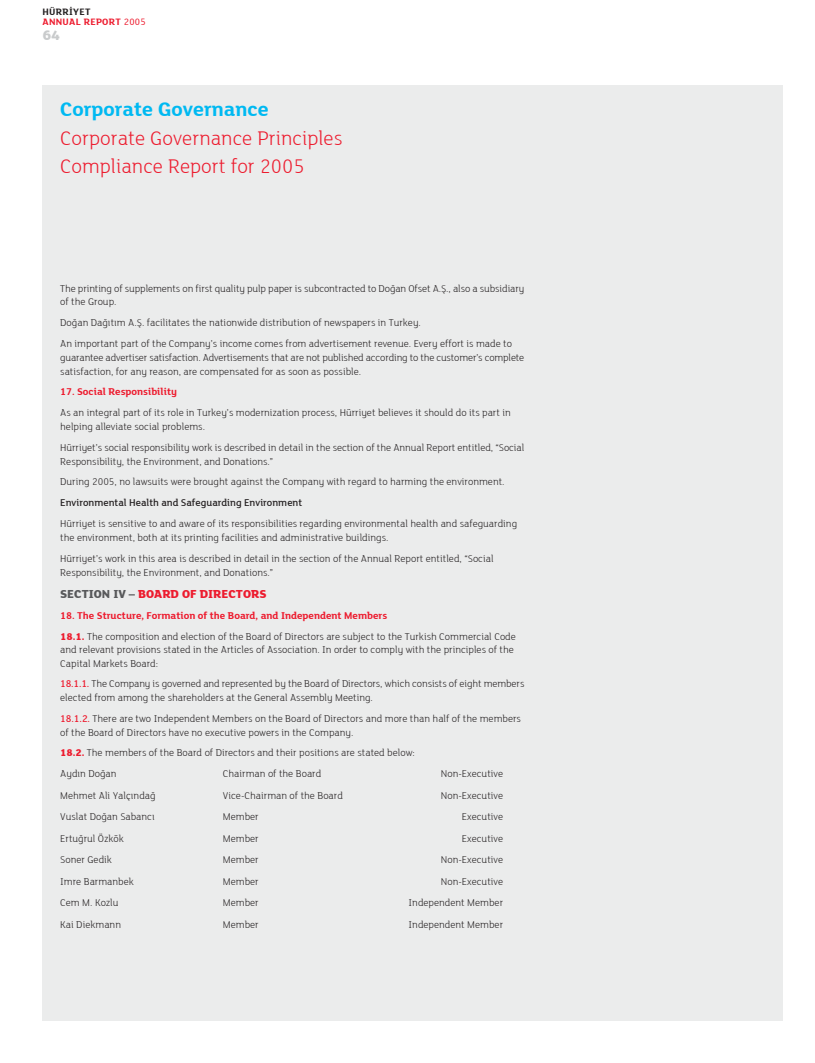
<style>
.page{position:relative;width:815px;height:1063px;background:#fff}
.page>*{position:absolute;margin:0;border:0;box-sizing:border-box;transform-origin:0 0}
.t1{font:300 21.25px/28.8px "FS Lola";color:#ed1b2e}
.t2{font:700 21.25px "FS Lola";color:#00b9f2}
.t3{font:800 15px "FS Lola";color:#c9cbcc}
.t4{font:800 12.5px "FS Lola";color:#ed1b2e}
.t5{font:300 10.62px/13.8px "FS Lola";color:#231f20}
.t6{font:500 10.62px "FS Lola";color:#231f20}
.t7{font:700 10.62px "FS Lola";color:#ed1b2e}
.t8{font:700 10px/10px "FS Lola";letter-spacing:.03em;color:#ed1b2e}
.s1{color:#231f20}
.s2{font-weight:400}
.s3{color:#58595b}
.s4{font-weight:700;color:#ed1b2e}
.s5{font-weight:800;color:#ed1b2e}
.s6{font-weight:500;color:#ed1b2e}
</style>
<div class="page">
<div style="left:43px;top:85px;width:740px;height:935px;background:#ebecec"></div>
<p class="t8" style="left:43px;top:6px;width:105px"><span class="s1">HÜRR‹YET<br></span>ANNUAL REPORT <span class="s2">2005</span></p>
<h2 class="t3" style="left:43px;top:24px;width:19px">64</h2>
<h1 class="t2" style="left:60px;top:94px;width:210px">Corporate Governance</h1>
<h1 class="t1" style="left:60px;top:122px;width:284px">Corporate Governance Principles<br>Compliance Report for 2005</h1>
<p class="t5" style="left:60px;top:281px;width:466px">The printing of supplements on first quality pulp paper is subcontracted to Do¤an Ofset A.fi., also a subsidiary of the Group.</p>
<p class="t5" style="left:60px;top:312px;width:453px;line-height:20.9px">Do¤an Da¤›t›m A.fi. facilitates the nationwide distribution of newspapers in Turkey.<br>An important part of the Company’s income comes from advertisement revenue. Every effort is made to</p>
<p class="t5" style="left:60px;top:350px;width:466px">guarantee advertiser satisfaction. Advertisements that are not published according to the customer’s complete satisfaction, for any reason, are compensated for as soon as possible.</p>
<p class="t7" style="left:60px;top:384px;width:118px">17. Social Responsibility</p>
<p class="t5" style="left:60px;top:405px;width:452px">As an integral part of its role in Turkey’s modernization process, Hürriyet believes it should do its part in helping alleviate social problems.</p>
<p class="t5" style="left:60px;top:440px;width:466px">Hürriyet’s social responsibility work is described in detail in the section of the Annual Report entitled, “Social<br>Responsibility, the Environment, and Donations.”</p>
<p class="t5" style="left:60px;top:475px;width:446px">During 2005, no lawsuits were brought against the Company with regard to harming the environment.</p>
<p class="t6" style="left:60px;top:496px;width:244px">Environmental Health and Safeguarding Environment</p>
<p class="t5" style="left:60px;top:516px;width:458px">Hürriyet is sensitive to and aware of its responsibilities regarding environmental health and safeguarding the environment, both at its printing facilities and administrative buildings.</p>
<p class="t5" style="left:60px;top:551px;width:435px">Hürriyet’s work in this area is described in detail in the section of the Annual Report entitled, “Social<br>Responsibility, the Environment, and Donations.”</p>
<p class="t4" style="left:60px;top:585px;width:208px"><span class="s3">SECTION IV –</span> BOARD OF DIRECTORS</p>
<p class="t5" style="left:60px;top:604px;width:457px;line-height:20.9px"><span class="s4">18. The Structure, Formation of the Board, and Independent Members<br></span><span class="s5">18.1.</span> The composition and election of the Board of Directors are subject to the Turkish Commercial Code</p>
<p class="t5" style="left:60px;top:642px;width:455px">and relevant provisions stated in the Articles of Association. In order to comply with the principles of the<br>Capital Markets Board:</p>
<p class="t5" style="left:60px;top:676px;width:466px"><span class="s6">18.1.1.</span> The Company is governed and represented by the Board of Directors, which consists of eight members elected from among the shareholders at the General Assembly Meeting.</p>
<p class="t5" style="left:60px;top:711px;width:462px"><span class="s6">18.1.2.</span> There are two Independent Members on the Board of Directors and more than half of the members of the Board of Directors have no executive powers in the Company.</p>
<p class="t5" style="left:60px;top:742px;width:356px;line-height:20.8px"><span class="s5">18.2.</span> The members of the Board of Directors and their positions are stated below:<br>Ayd›n Do¤an</p>
<p class="t5" style="left:223px;top:766px;width:100px">Chairman of the Board</p>
<p class="t5" style="left:441px;top:766px;width:64px">Non-Executive</p>
<p class="t5" style="left:60px;top:788px;width:97px">Mehmet Ali Yalç›nda¤</p>
<p class="t5" style="left:223px;top:788px;width:122px">Vice-Chairman of the Board</p>
<p class="t5" style="left:441px;top:788px;width:64px">Non-Executive</p>
<p class="t5" style="left:60px;top:809px;width:96px">Vuslat Do¤an Sabanc›</p>
<p class="t5" style="left:223px;top:809px;width:37px">Member</p>
<p class="t5" style="left:462px;top:809px;width:43px">Executive</p>
<p class="t5" style="left:60px;top:831px;width:65px">Ertu¤rul Özkök</p>
<p class="t5" style="left:223px;top:831px;width:37px">Member</p>
<p class="t5" style="left:462px;top:831px;width:43px">Executive</p>
<p class="t5" style="left:60px;top:852px;width:53px">Soner Gedik</p>
<p class="t5" style="left:223px;top:852px;width:37px">Member</p>
<p class="t5" style="left:441px;top:852px;width:64px">Non-Executive</p>
<p class="t5" style="left:60px;top:873px;width:75px">Imre Barmanbek</p>
<p class="t5" style="left:223px;top:873px;width:37px">Member</p>
<p class="t5" style="left:441px;top:873px;width:64px">Non-Executive</p>
<p class="t5" style="left:60px;top:895px;width:60px">Cem M. Kozlu</p>
<p class="t5" style="left:223px;top:895px;width:37px">Member</p>
<p class="t5" style="left:409px;top:895px;width:96px">Independent Member</p>
<p class="t5" style="left:60px;top:916px;width:62px">Kai Diekmann</p>
<p class="t5" style="left:223px;top:916px;width:37px">Member</p>
<p class="t5" style="left:409px;top:916px;width:96px">Independent Member</p>
</div>
